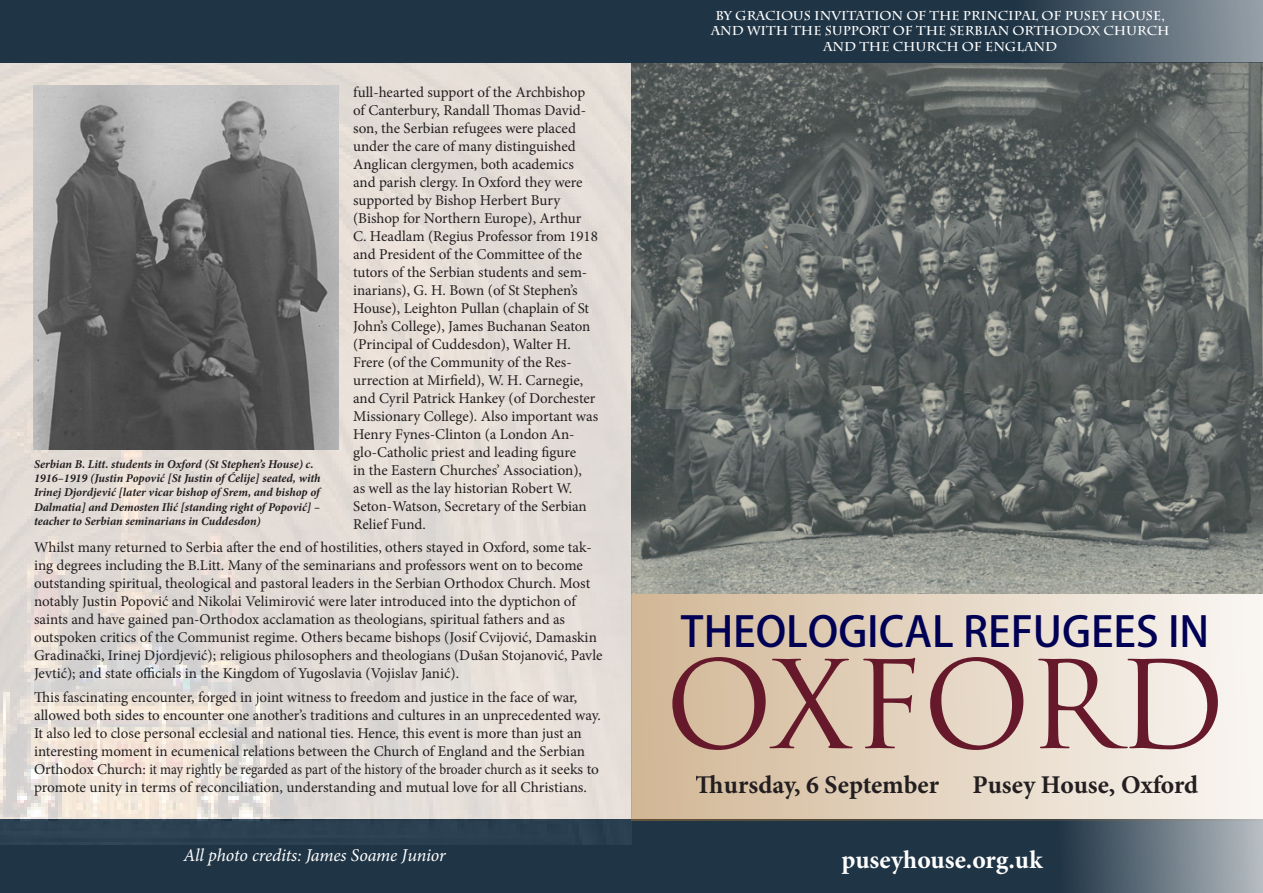
<style>
.page{position:relative;width:1263px;height:893px;background:#fff}
.page>*{position:absolute;margin:0;border:0;box-sizing:border-box;transform-origin:0 0}
.t1{font:118.5px "Trajan Pro";color:#67192c}
.t2{font:500 41.55px "Koz Go Pr 6 N";color:#005}
.t3{font:700 25.65px "Minion Pro";color:#231f20}
.t4{font:700 25.65px "Minion Pro";color:#fff}
.t5{font:italic 18px "Minion Pro";letter-spacing:-.01em;color:#fff}
.t6{font:15px/18px "Minion Pro";letter-spacing:-.005em;color:#231f20}
.t7{font:700 12.75px/15.3px "Charlemagne Std";color:#fff;text-align:center}
.t8{font:italic 700 12px/14.4px "Minion Pro";letter-spacing:-.005em;color:#231f20}
</style>
<div class="page">
<img style="left:631px;top:62px;width:632px;height:532px">
<svg style="left:0;top:820px;width:1263px;height:73px;background:#2e4151"></svg>
<img style="left:0;top:62px;width:631px;height:783px">
<svg style="left:0;top:0;width:1263px;height:62px;background:#2a3e4e"></svg>
<div style="left:631px;top:594px;width:632px;height:226px;background:linear-gradient(to right,#d2b695,#f9f6f2)"></div>
<img style="left:34px;top:86px;width:304px;height:363px">
<p class="t6" style="left:353px;top:83px;width:247px">full-hearted support of the Archbishop of Canterbury, Randall Thomas David&shy;son, the Serbian refugees were placed under the care of many distinguished Anglican clergymen, both academics and parish clergy. In Oxford they were supported by Bishop Herbert Bury (Bishop for Northern Europe), Arthur C. Headlam (Regius Professor from 1918 and President of the Committee of the tutors of the Serbian students and sem&shy;inarians), G. H. Bown (of St Stephen’s House), Leighton Pullan (chaplain of St John’s College), James Buchanan Seaton (Principal of Cuddesdon), Walter H.<br>Frere (of the Community of the Res&shy;urrection at Mirfield), W. H. Carnegie, and Cyril Patrick Hankey (of Dorchester Missionary College). Also important was Henry Fynes-Clinton (a London An&shy;glo-Catholic priest and leading figure<br>in the Eastern Churches’ Association),<br>as well as the lay historian Robert W.<br>Seton-Watson, Secretary of the Serbian Relief Fund.</p>
<p class="t6" style="left:34px;top:539px;width:570px">Whilst many returned to Serbia after the end of hostilities, others stayed in Oxford, some tak&shy;ing degrees including the B.Litt. Many of the seminarians and professors went on to become outstanding spiritual, theological and pastoral leaders in the Serbian Orthodox Church. Most notably Justin Popović and Nikolai Velimirović were later introduced into the dyptichon of saints and have gained pan-Orthodox acclamation as theologians, spiritual fathers and as outspoken critics of the Communist regime. Others became bishops (Josif Cvijović, Damaskin Gradinački, Irinej Djordjević); religious philosophers and theologians (Dušan Stojanović, Pavle Jevtić); and state officials in the Kingdom of Yugoslavia (Vojislav Janić).</p>
<p class="t6" style="left:34px;top:689px;width:568px">This fascinating encounter, forged in joint witness to freedom and justice in the face of war, allowed both sides to encounter one another’s traditions and cultures in an unprecedented way.<br>It also led to close personal ecclesial and national ties. Hence, this event is more than just an interesting moment in ecumenical relations between the Church of England and the Serbian Orthodox Church: it may rightly be regarded as part of the history of the broader church as it seeks to promote unity in terms of reconciliation, understanding and mutual love for all Christians.</p>
<p class="t8" style="left:34px;top:456px;width:288px">Serbian B. Litt. students in Oxford (St Stephen’s House) c.<br>1916–1919 (Justin Popović [St Justin of Ćelije] seated, with Irinej Djordjević [later vicar bishop of Srem, and bishop of Dalmatia] and Demosten Ilić [standing right of Popović] – teacher to Serbian seminarians in Cuddesdon)</p>
<p class="t5" style="left:184px;top:842px;width:264px">All photo credits: James Soame Јunior</p>
<p class="t7" style="left:711px;top:8px;width:460px">BY GRACIOUS INVITATION OF THE PRINCIPAL OF PUSEY HOUSE,<br>AND WITH THE SUPPORT OF THE SERBIAN ORTHODOX CHURCH<br>AND THE CHURCH OF ENGLAND</p>
<h2 class="t2" style="left:681px;top:609px;width:530px">THEOLOGICAL REFUGEES IN</h2>
<h1 class="t1" style="left:665px;top:630px;width:562px">OXFORD</h1>
<h3 class="t3" style="left:696px;top:766px;width:245px">Thursday, 6 September</h3>
<h3 class="t3" style="left:972px;top:766px;width:227px">Pusey House, Oxford</h3>
<h3 class="t4" style="left:841px;top:842px;width:203px">puseyhouse.org.uk</h3>
</div>
